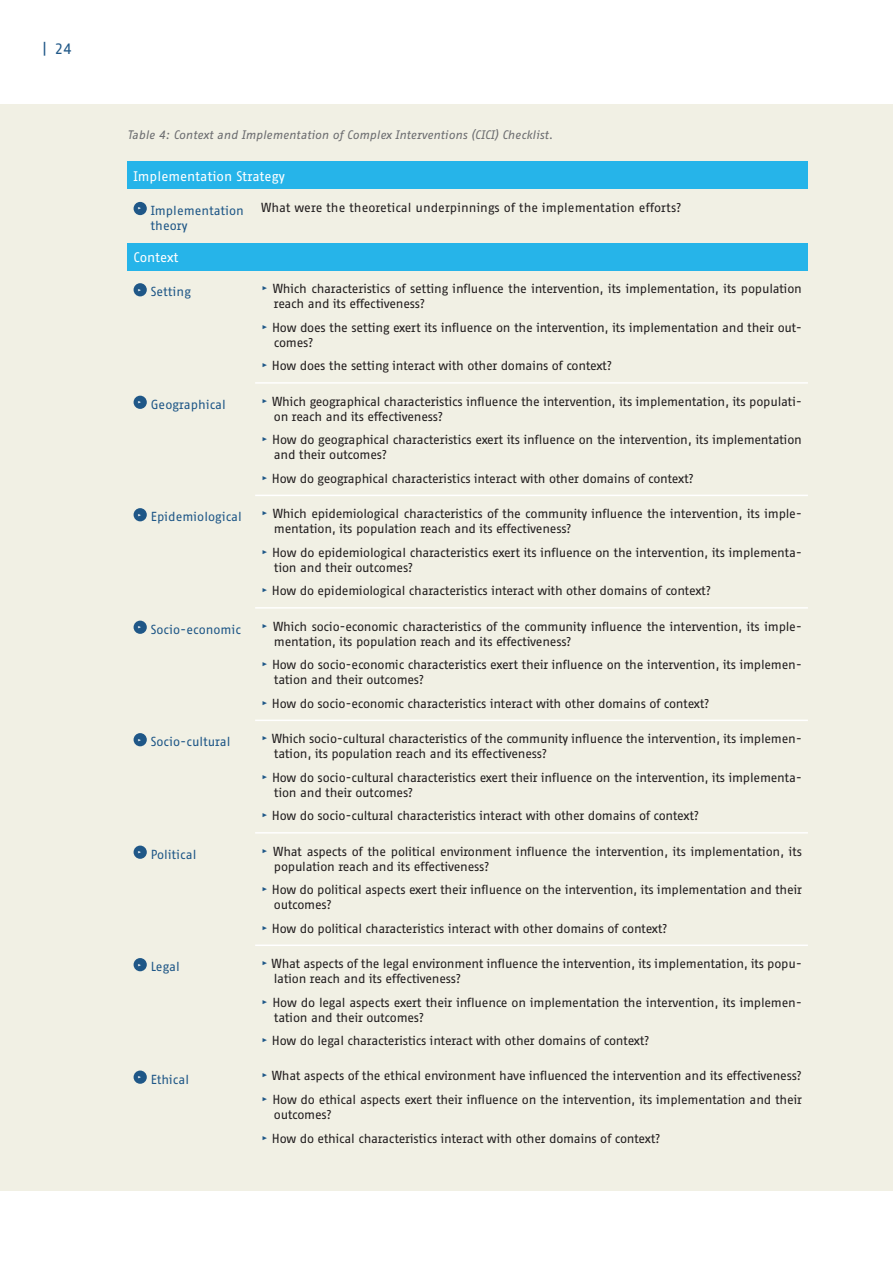
<style>
.page{position:relative;width:893px;height:1263px;background:#fff}
.page>*{position:absolute;margin:0;border:0;box-sizing:border-box;transform-origin:0 0}
.t1{font:15px "Fago Office Sans";color:#1f5787}
.t2{font:13.5px "Fago Office Sans";letter-spacing:-.005em;color:#fff}
.t3{font:12.75px/15px "Fago Office Sans";letter-spacing:-.02em;color:#231f20}
.t4{font:12.75px/15px "Fago Office Sans";color:#1f5787}
.t5{font:12.75px "Fago Office Sans";color:#231f20}
.t6{font:italic 12px "Fago Office Sans";color:#6c6d70}
.t7{font:7.5px "Fago Office Sans";color:#fff}
.s1{color:#1f5787}
</style>
<div class="page">
<div style="left:0;top:104px;width:893px;height:1087px;background:#f1f0e4"></div>
<div style="left:128px;top:162px;width:680px;height:27px;background:#26b4e9"></div>
<div style="left:128px;top:243px;width:680px;height:27px;background:#26b4e9"></div>
<hr style="left:255px;top:382px;width:553px;height:2px;background:#fff">
<hr style="left:255px;top:495px;width:553px;height:1px;background:#fff">
<hr style="left:255px;top:607px;width:553px;height:2px;background:#fff">
<hr style="left:255px;top:720px;width:553px;height:1px;background:#fff">
<hr style="left:255px;top:832px;width:553px;height:1px;background:#fff">
<hr style="left:255px;top:944px;width:553px;height:2px;background:#fff">
<div style="left:134px;top:202px;width:13px;height:13px;background:#1f5787;border-radius:50%"></div>
<div style="left:134px;top:283px;width:13px;height:13px;background:#1f5787;border-radius:50%"></div>
<div style="left:134px;top:396px;width:13px;height:13px;background:#1f5787;border-radius:50%"></div>
<div style="left:134px;top:508px;width:13px;height:13px;background:#1f5787;border-radius:50%"></div>
<div style="left:134px;top:621px;width:13px;height:13px;background:#1f5787;border-radius:50%"></div>
<div style="left:134px;top:733px;width:13px;height:13px;background:#1f5787;border-radius:50%"></div>
<div style="left:134px;top:845px;width:13px;height:14px;background:#1f5787;border-radius:50%"></div>
<div style="left:134px;top:958px;width:13px;height:13px;background:#1f5787;border-radius:50%"></div>
<div style="left:134px;top:1070px;width:13px;height:14px;background:#1f5787;border-radius:50%"></div>
<p class="t1" style="left:43px;top:41px;width:31px">| 24</p>
<p class="t6" style="left:128px;top:128px;width:427px">Table 4: Context and Implementation of Complex Interventions (CICI) Checklist.</p>
<p class="t2" style="left:134px;top:169px;width:153px">Implementation Strategy</p>
<p class="t7" style="left:137px;top:205px;width:6px">fi</p>
<p class="t4" style="left:151px;top:203px;width:95px">Implementation theory</p>
<p class="t5" style="left:261px;top:200px;width:422px">What were the theoretical underpinnings of the implementation efforts?</p>
<p class="t2" style="left:134px;top:250px;width:47px">Context</p>
<p class="t7" style="left:137px;top:286px;width:6px">fi</p>
<p class="t4" style="left:151px;top:284px;width:42px">Setting</p>
<p class="t3" style="left:274px;top:281px;width:530px;text-indent:-13px"><span class="s1">fi</span> Which characteristics of setting influence the intervention, its implementation, its population reach and its effectiveness?</p>
<p class="t3" style="left:274px;top:320px;width:530px;text-indent:-13px"><span class="s1">fi</span> How does the setting exert its influence on the intervention, its implementation and their out&shy;comes?</p>
<p class="t3" style="left:261px;top:358px;width:352px"><span class="s1">fi</span> How does the setting interact with other domains of context?</p>
<p class="t7" style="left:137px;top:398px;width:6px">fi</p>
<p class="t4" style="left:151px;top:397px;width:77px">Geographical</p>
<p class="t3" style="left:274px;top:394px;width:530px;text-indent:-13px"><span class="s1">fi</span> Which geographical characteristics influence the intervention, its implementation, its populati&shy;on reach and its effectiveness?</p>
<p class="t3" style="left:274px;top:432px;width:530px;text-indent:-13px"><span class="s1">fi</span> How do geographical characteristics exert its influence on the intervention, its implementation and their outcomes?</p>
<p class="t3" style="left:261px;top:471px;width:434px"><span class="s1">fi</span> How do geographical characteristics interact with other domains of context?</p>
<p class="t7" style="left:137px;top:511px;width:6px">fi</p>
<p class="t4" style="left:151px;top:509px;width:93px">Epidemiological</p>
<p class="t3" style="left:274px;top:506px;width:530px;text-indent:-13px"><span class="s1">fi</span> Which epidemiological characteristics of the community influence the intervention, its imple&shy;mentation, its population reach and its effectiveness?</p>
<p class="t3" style="left:274px;top:545px;width:530px;text-indent:-13px"><span class="s1">fi</span> How do epidemiological characteristics exert its influence on the intervention, its implementa&shy;tion and their outcomes?</p>
<p class="t3" style="left:261px;top:583px;width:451px"><span class="s1">fi</span> How do epidemiological characteristics interact with other domains of context?</p>
<p class="t7" style="left:137px;top:623px;width:6px">fi</p>
<p class="t4" style="left:151px;top:622px;width:92px">Socio-economic</p>
<p class="t3" style="left:274px;top:619px;width:530px;text-indent:-13px"><span class="s1">fi</span> Which socio-economic characteristics of the community influence the intervention, its imple&shy;mentation, its population reach and its effectiveness?</p>
<p class="t3" style="left:274px;top:657px;width:530px;text-indent:-13px"><span class="s1">fi</span> How do socio-economic characteristics exert their influence on the intervention, its implemen&shy;tation and their outcomes?</p>
<p class="t3" style="left:261px;top:696px;width:450px"><span class="s1">fi</span> How do socio-economic characteristics interact with other domains of context?</p>
<p class="t7" style="left:137px;top:736px;width:6px">fi</p>
<p class="t4" style="left:151px;top:734px;width:81px">Socio-cultural</p>
<p class="t3" style="left:274px;top:731px;width:530px;text-indent:-13px"><span class="s1">fi</span> Which socio-cultural characteristics of the community influence the intervention, its implemen&shy;tation, its population reach and its effectiveness?</p>
<p class="t3" style="left:274px;top:770px;width:530px;text-indent:-13px"><span class="s1">fi</span> How do socio-cultural characteristics exert their influence on the intervention, its implementa&shy;tion and their outcomes?</p>
<p class="t3" style="left:261px;top:808px;width:440px"><span class="s1">fi</span> How do socio-cultural characteristics interact with other domains of context?</p>
<p class="t7" style="left:137px;top:848px;width:6px">fi</p>
<p class="t4" style="left:151px;top:847px;width:47px">Political</p>
<p class="t3" style="left:274px;top:843px;width:529px;text-indent:-13px"><span class="s1">fi</span> What aspects of the political environment influence the intervention, its implementation, its population reach and its effectiveness?</p>
<p class="t3" style="left:274px;top:882px;width:530px;text-indent:-13px"><span class="s1">fi</span> How do political aspects exert their influence on the intervention, its implementation and their outcomes?</p>
<p class="t3" style="left:261px;top:921px;width:408px"><span class="s1">fi</span> How do political characteristics interact with other domains of context?</p>
<p class="t7" style="left:137px;top:961px;width:6px">fi</p>
<p class="t4" style="left:151px;top:959px;width:31px">Legal</p>
<p class="t3" style="left:274px;top:956px;width:530px;text-indent:-13px"><span class="s1">fi</span> What aspects of the legal environment influence the intervention, its implementation, its popu&shy;lation reach and its effectiveness?</p>
<p class="t3" style="left:274px;top:994px;width:530px;text-indent:-13px"><span class="s1">fi</span> How do legal aspects exert their influence on implementation the intervention, its implemen&shy;tation and their outcomes?</p>
<p class="t3" style="left:261px;top:1033px;width:390px"><span class="s1">fi</span> How do legal characteristics interact with other domains of context?</p>
<p class="t7" style="left:137px;top:1073px;width:6px">fi</p>
<p class="t4" style="left:151px;top:1072px;width:40px">Ethical</p>
<p class="t3" style="left:261px;top:1068px;width:542px"><span class="s1">fi</span> What aspects of the ethical environment have influenced the intervention and its effectiveness?</p>
<p class="t3" style="left:274px;top:1092px;width:530px;text-indent:-13px"><span class="s1">fi</span> How do ethical aspects exert their influence on the intervention, its implementation and their outcomes?</p>
<p class="t3" style="left:261px;top:1130px;width:401px"><span class="s1">fi</span> How do ethical characteristics interact with other domains of context?</p>
</div>
